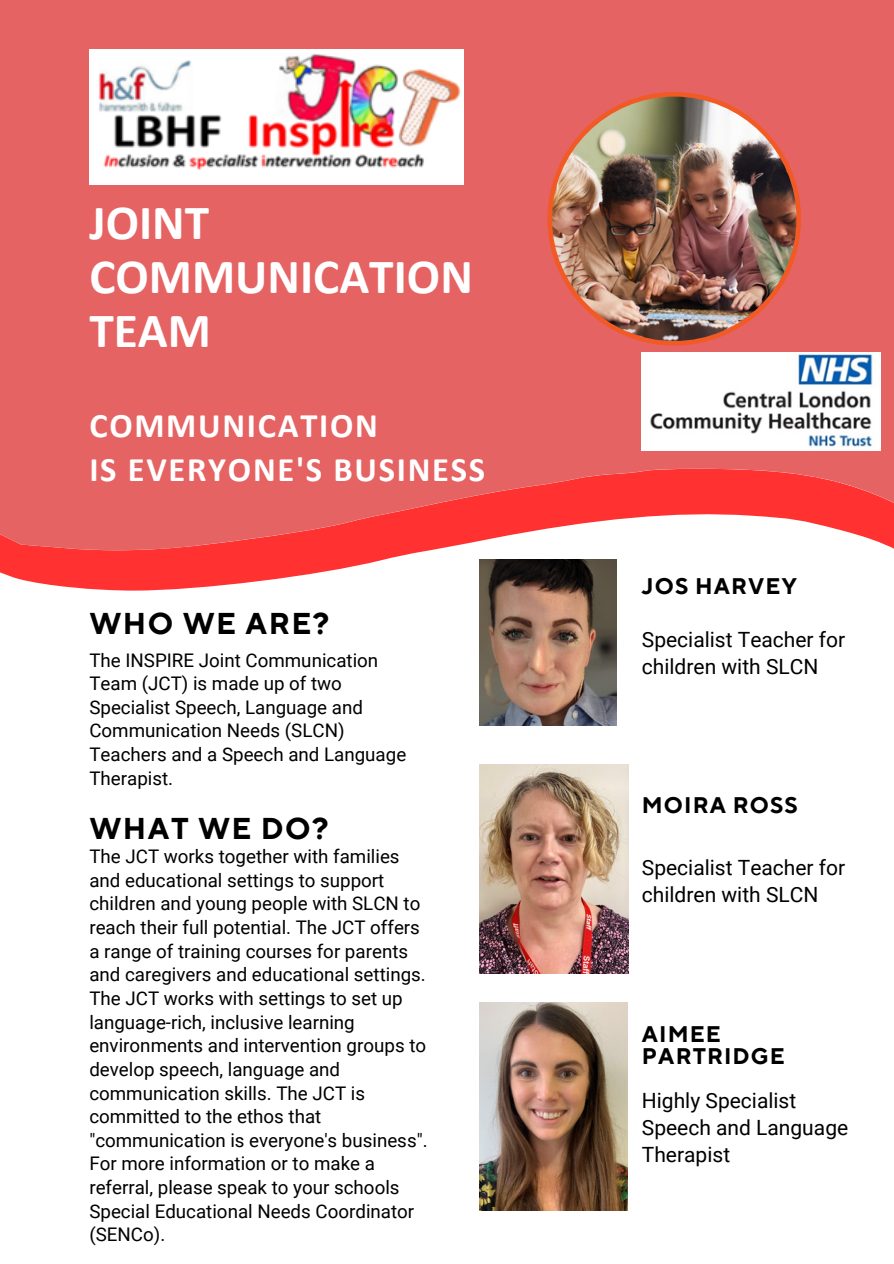
<style>
.page{position:relative;width:894px;height:1264px;background:#fff}
.page>*{position:absolute;margin:0;border:0;box-sizing:border-box;transform-origin:0 0}
.t1{font:700 49.35px/54px "Calibri";color:#fff}
.t2{font:700 34.5px/43.8px "Calibri";letter-spacing:.05em;color:#fff}
.t3{font:700 30px "TT Norms Pro";letter-spacing:.05em;color:#000}
.t4{font:700 22.5px/22.5px "TT Norms Pro";letter-spacing:.05em;color:#000}
.t5{font:21px/27px "Roboto";color:#000}
.t6{font:18.75px/23.7px "Roboto";color:#000}
</style>
<div class="page">
<svg style="left:0;top:571px;width:617px;height:46px"></svg>
<svg style="left:0;top:0;width:893px;height:571px;background:#e96767"></svg>
<img style="left:547px;top:92px;width:253px;height:253px">
<img style="left:89px;top:50px;width:374px;height:135px">
<img style="left:479px;top:560px;width:137px;height:165px">
<img style="left:479px;top:764px;width:149px;height:209px">
<img style="left:479px;top:1002px;width:148px;height:208px">
<img style="left:641px;top:353px;width:239px;height:97px">
<p class="t1" style="left:89px;top:200px;width:385px">JOINT<br>COMMUNICATION<br>TEAM</p>
<h4 class="t2" style="left:89px;top:406px;width:397px">COMMUNICATION<br>IS EVERYONE'S BUSINESS</h4>
<h5 class="t3" style="left:89px;top:605px;width:241px">WHO WE ARE?</h5>
<h4 class="t6" style="left:89px;top:648px;width:318px">The INSPIRE Joint Communication<br>Team (JCT) is made up of two<br>Specialist Speech, Language and<br>Communication Needs (SLCN)<br>Teachers and a Speech and Language<br>Therapist.</h4>
<p class="t3" style="left:89px;top:810px;width:241px">WHAT WE DO?</p>
<p class="t6" style="left:89px;top:844px;width:339px">The JCT works together with families and educational settings to support children and young people with SLCN to reach their full potential. The JCT offers a range of training courses for parents and caregivers and educational settings.<br>The JCT works with settings to set up language-rich, inclusive learning environments and intervention groups to develop speech, language and communication skills. The JCT is committed to the ethos that "communication is everyone's business".<br>For more information or to make a referral, please speak to your schools Special Educational Needs Coordinator (SENCo).</p>
<h3 class="t4" style="left:641px;top:575px;width:156px">JOS HARVEY</h3>
<h3 class="t5" style="left:641px;top:626px;width:205px">Specialist Teacher for children with SLCN</h3>
<p class="t4" style="left:641px;top:794px;width:157px">MOIRA ROSS</p>
<h5 class="t5" style="left:641px;top:854px;width:205px">Specialist Teacher for children with SLCN</h5>
<p class="t4" style="left:641px;top:1023px;width:144px">AIMEE<br>PARTRIDGE</p>
<h4 class="t5" style="left:641px;top:1087px;width:208px">Highly Specialist<br>Speech and Language<br>Therapist</h4>
</div>
